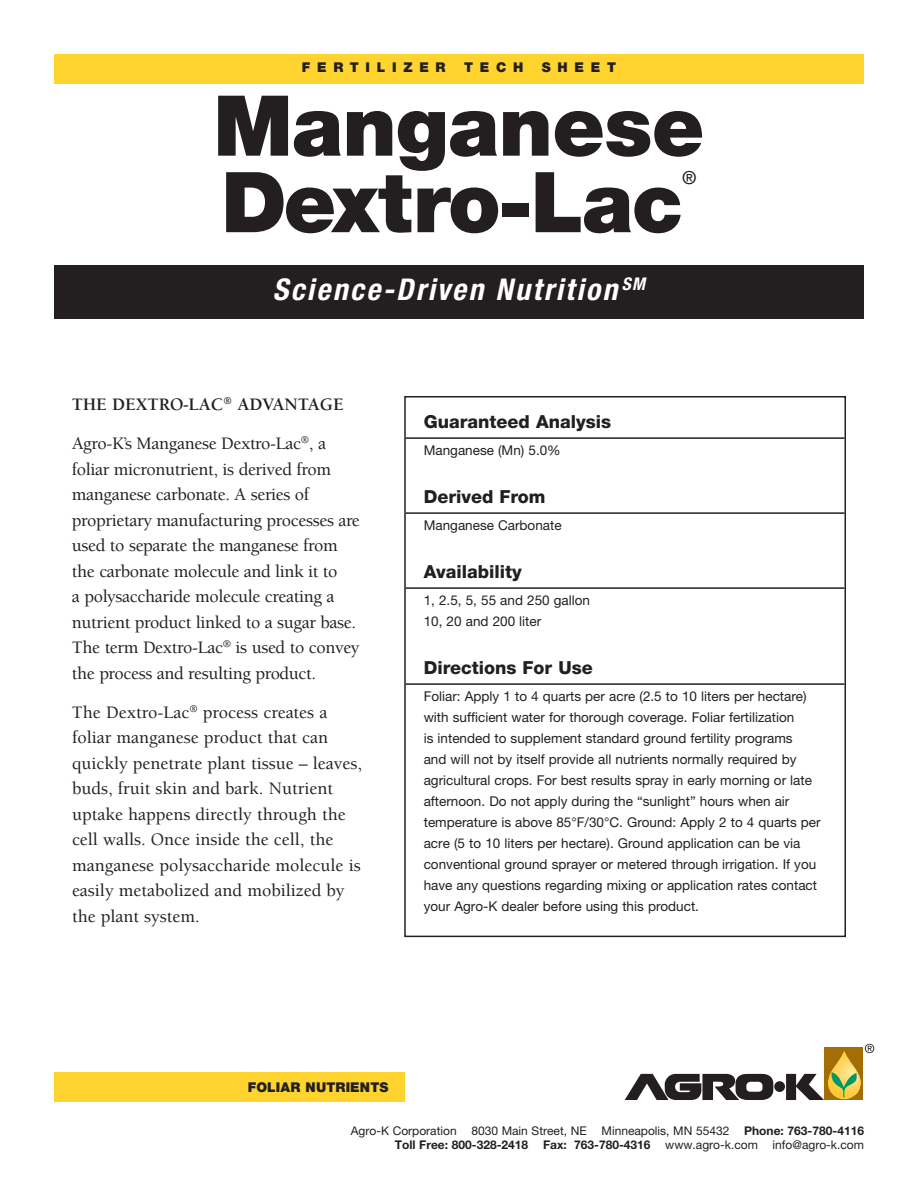
<style>
.page{position:relative;width:918px;height:1188px;background:#fff}
.page>*{position:absolute;margin:0;border:0;box-sizing:border-box;transform-origin:0 0}
.t1{font:900 84px/76.5px "Helvetica Neue LT Pro";letter-spacing:-.01em;color:#231f20}
.t2{font:italic 700 condensed 30px "Helvetica Neue LT Pro";letter-spacing:.08em;color:#fff}
.t3{font:500 18px/25.5px "Berkeley";letter-spacing:-.02em;color:#231f20}
.t4{font:500 18px/25.5px "Berkeley";color:#231f20}
.t5{font:800 18px "Helvetica Neue LT Pro";color:#231f20}
.t6{font:500 18px "Helvetica Neue LT Pro";color:#231f20}
.t7{font:13.5px/21px "Helvetica Neue LT Pro";color:#231f20}
.t8{font:900 13.5px "Helvetica Neue LT Pro";letter-spacing:.5em;color:#231f20}
.t9{font:900 13.5px "Helvetica Neue LT Pro";letter-spacing:.01em;color:#231f20}
.t10{font:12px/14.2px "Helvetica Neue LT Pro";color:#231f20;text-align:right}
.s1{font-weight:700}
</style>
<div class="page">
<div style="left:774px;top:1081px;width:11px;height:11px;background:#231f20;border-radius:50%"></div>
<svg style="left:625px;top:1074px;width:148px;height:26px"></svg>
<svg style="left:786px;top:1044px;width:88px;height:56px"></svg>
<div style="left:54px;top:266px;width:810px;height:54px;background:#231f20"></div>
<hr style="left:406px;top:437px;width:438px;height:2px;background:#231f20">
<hr style="left:406px;top:512px;width:438px;height:2px;background:#231f20">
<hr style="left:406px;top:587px;width:438px;height:2px;background:#231f20">
<hr style="left:406px;top:683px;width:438px;height:2px;background:#231f20">
<div style="left:404px;top:396px;width:442px;height:541px;border:2px solid #231f20"></div>
<div style="left:54px;top:54px;width:810px;height:30px;background:#ffd42e"></div>
<div style="left:54px;top:1072px;width:351px;height:30px;background:#ffd42e"></div>
<p class="t8" style="left:302px;top:59px;width:145px">FERTILIZER</p>
<p class="t8" style="left:464px;top:59px;width:61px">TECH</p>
<p class="t8" style="left:542px;top:59px;width:76px">SHEET</p>
<h1 class="t1" style="left:213px;top:87px;width:493px">MANGANESE<br>DEXTRO-LAC</h1>
<h3 class="t6" style="left:682px;top:167px;width:16px">®</h3>
<h2 class="t2" style="left:273px;top:272px;width:374px">Science-Driven Nutrition <sup>SM</sup></h2>
<h3 class="t3" style="left:72px;top:385px;width:273px;line-height:39px"><span class="s1">THE DEXTRO-LAC</span><sup>®</sup> <span class="s1">ADVANTAGE<br></span>Agro-K’s Manganese Dextro-Lac<sup>®</sup>, a</h3>
<p class="t3" style="left:72px;top:457px;width:289px">foliar micronutrient, is derived from manganese carbonate. A series of proprietary manufacturing processes are used to separate the manganese from the carbonate molecule and link it to<br>a polysaccharide molecule creating a nutrient product linked to a sugar base.<br>The term Dextro-Lac<sup>®</sup> is used to convey the process and resulting product.</p>
<p class="t4" style="left:72px;top:700px;width:292px">The Dextro-Lac<sup>®</sup> process creates a foliar manganese product that can quickly penetrate plant tissue – leaves, buds, fruit skin and bark. Nutrient uptake happens directly through the cell walls. Once inside the cell, the manganese polysaccharide molecule is easily metabolized and mobilized by the plant system.</p>
<h3 class="t5" style="left:424px;top:411px;width:189px">Guaranteed Analysis</h3>
<p class="t7" style="left:424px;top:440px;width:139px">Manganese (Mn) 5.0%</p>
<h3 class="t5" style="left:424px;top:486px;width:123px">Derived From</h3>
<p class="t7" style="left:424px;top:515px;width:139px">Manganese Carbonate</p>
<h3 class="t5" style="left:424px;top:561px;width:100px">Availability</h3>
<p class="t7" style="left:424px;top:590px;width:168px">1, 2.5, 5, 55 and 250 gallon<br>10, 20 and 200 liter</p>
<h3 class="t5" style="left:424px;top:657px;width:171px">Directions For Use</h3>
<p class="t7" style="left:424px;top:686px;width:398px">Foliar: Apply 1 to 4 quarts per acre (2.5 to 10 liters per hectare) with sufficient water for thorough coverage. Foliar fertilization<br>is intended to supplement standard ground fertility programs<br>and will not by itself provide all nutrients normally required by agricultural crops. For best results spray in early morning or late afternoon. Do not apply during the “sunlight” hours when air temperature is above 85°F/30°C. Ground: Apply 2 to 4 quarts per acre (5 to 10 liters per hectare). Ground application can be via conventional ground sprayer or metered through irrigation. If you have any questions regarding mixing or application rates contact your Agro-K dealer before using this product.</p>
<p class="t9" style="left:248px;top:1079px;width:142px">FOLIAR NUTRIENTS</p>
<p class="t10" style="left:351px;top:1123px;width:515px">Agro-K Corporation 8030 Main Street, NE Minneapolis, MN 55432 <span class="s1">Phone: 763-780-4116<br>Toll Free: 800-328-2418 Fax: 763-780-4316</span> www.agro-k.com info@agro-k.com</p>
</div>
